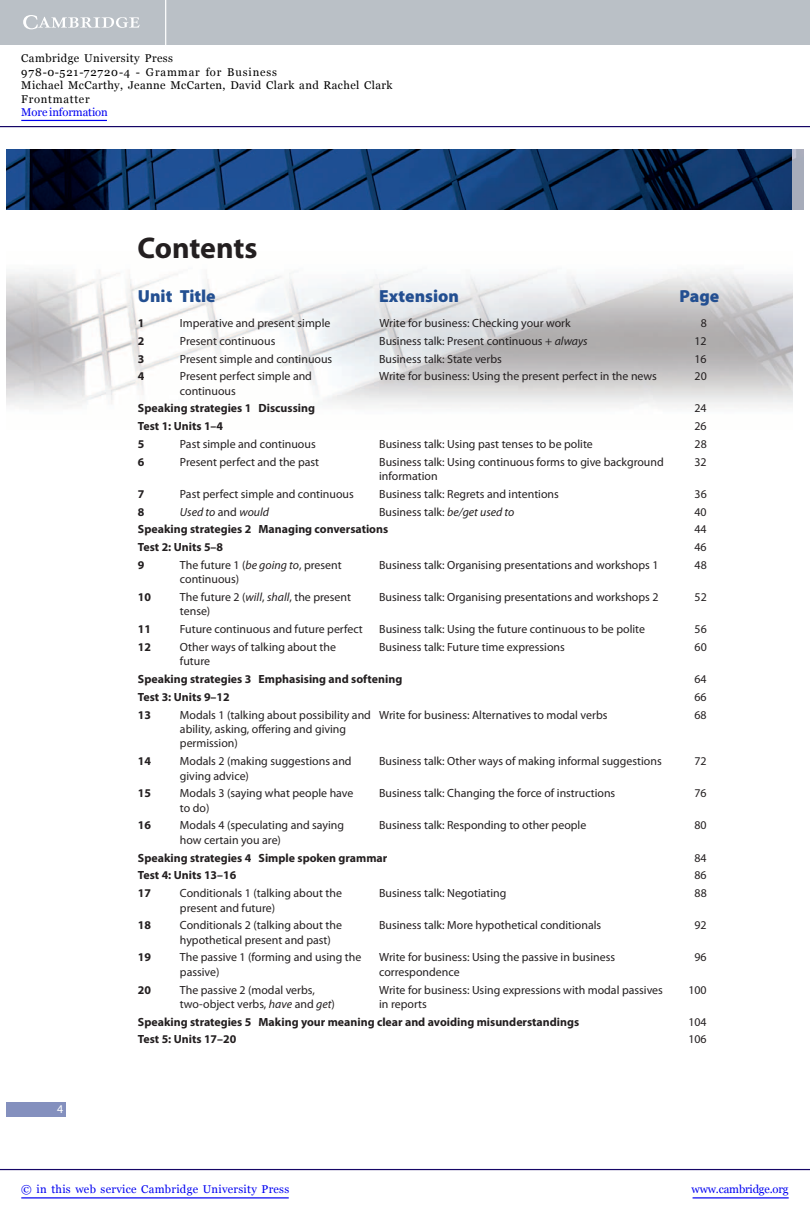
<style>
.page{position:relative;width:810px;height:1215px;background:#fff}
.page>*{position:absolute;margin:0;border:0;box-sizing:border-box;transform-origin:0 0}
.t1{font:700 30px "Myriad Pro";letter-spacing:-.005em;color:#231f20}
.t2{font:900 17.5px "Myriad Pro";color:#234f91}
.t3{font:11.88px/14.4px "Myriad Pro";color:#231f20}
.t4{font:700 11.88px "Myriad Pro";color:#231f20}
.t5{font:italic 11.88px "Myriad Pro";color:#231f20}
.t6{font:11.88px "Myriad Pro";color:#fff}
.t7{font:11.25px/13.5px "Georgia";letter-spacing:.04em;color:#000}
.t8{font:11.25px "Georgia";letter-spacing:.025em;color:#0000f1}
.t9{font:11.25px "Georgia";letter-spacing:-.015em;color:#0000f1}
.t10{font:11.25px "Georgia";letter-spacing:-.01em;color:#0000f1}
.s1{font-style:italic}
.s2{font-style:normal}
</style>
<div class="page">
<div style="left:6px;top:1102px;width:60px;height:14px;background:#8490be"></div>
<img style="left:6px;top:271px;width:787px;height:136px">
<img style="left:6px;top:149px;width:798px;height:60px">
<div style="left:0;top:0;width:810px;height:45px;background:#bac0c6"></div>
<svg style="left:23px;top:15px;width:117px;height:14px"></svg>
<hr style="left:165px;top:0;width:1px;height:45px;background:#fff">
<hr style="left:0;top:1169px;width:810px;height:1px;background:#150666">
<hr style="left:693px;top:1197px;width:96px;height:1px;background:#0000f1">
<hr style="left:0;top:126px;width:810px;height:1px;background:#150666">
<hr style="left:21px;top:1197px;width:268px;height:1px;background:#0000f1">
<hr style="left:21px;top:120px;width:86px;height:1px;background:#0000f1">
<p class="t7" style="left:21px;top:52px;width:373px">Cambridge University Press<br>978-0-521-72720-4 - Grammar for Business<br>Michael McCarthy, Jeanne McCarten, David Clark and Rachel Clark Frontmatter</p>
<p class="t10" style="left:21px;top:106px;width:88px">More information</p>
<p class="t6" style="left:57px;top:1105px;width:8px">4</p>
<h1 class="t1" style="left:137px;top:237px;width:122px">Contents</h1>
<h2 class="t2" style="left:138px;top:290px;width:79px">Unit Title</h2>
<h2 class="t2" style="left:379px;top:290px;width:81px">Extension</h2>
<h2 class="t2" style="left:680px;top:290px;width:41px">Page</h2>
<p class="t4" style="left:138px;top:319px;width:8px">1</p>
<p class="t3" style="left:180px;top:317px;width:152px">Imperative and present simple</p>
<p class="t3" style="left:379px;top:317px;width:193px">Write for business: Checking your work</p>
<p class="t3" style="left:701px;top:317px;width:8px">8</p>
<p class="t4" style="left:138px;top:336px;width:8px">2</p>
<p class="t3" style="left:180px;top:334px;width:97px">Present continuous</p>
<p class="t3" style="left:379px;top:334px;width:210px">Business talk: Present continuous + <span class="s1">always</span></p>
<p class="t3" style="left:695px;top:334px;width:14px">12</p>
<p class="t4" style="left:138px;top:354px;width:8px">3</p>
<p class="t3" style="left:180px;top:352px;width:154px">Present simple and continuous</p>
<p class="t3" style="left:379px;top:352px;width:124px">Business talk: State verbs</p>
<p class="t3" style="left:695px;top:352px;width:14px">16</p>
<p class="t4" style="left:138px;top:372px;width:8px">4</p>
<p class="t3" style="left:180px;top:370px;width:134px">Present perfect simple and continuous</p>
<p class="t3" style="left:379px;top:370px;width:279px">Write for business: Using the present perfect in the news</p>
<p class="t3" style="left:695px;top:370px;width:14px">20</p>
<p class="t4" style="left:138px;top:404px;width:179px">Speaking strategies 1 Discussing</p>
<p class="t3" style="left:695px;top:402px;width:14px">24</p>
<p class="t4" style="left:138px;top:422px;width:87px">Test 1: Units 1–4</p>
<p class="t3" style="left:695px;top:420px;width:14px">26</p>
<p class="t4" style="left:138px;top:440px;width:8px">5</p>
<p class="t3" style="left:180px;top:438px;width:137px">Past simple and continuous</p>
<p class="t3" style="left:379px;top:438px;width:215px">Business talk: Using past tenses to be polite</p>
<p class="t3" style="left:695px;top:438px;width:14px">28</p>
<p class="t4" style="left:138px;top:457px;width:8px">6</p>
<p class="t3" style="left:180px;top:455px;width:141px">Present perfect and the past</p>
<p class="t3" style="left:379px;top:455px;width:286px">Business talk: Using continuous forms to give background information</p>
<p class="t3" style="left:695px;top:455px;width:14px">32</p>
<p class="t4" style="left:138px;top:489px;width:8px">7</p>
<p class="t3" style="left:180px;top:488px;width:175px">Past perfect simple and continuous</p>
<p class="t3" style="left:379px;top:488px;width:181px">Business talk: Regrets and intentions</p>
<p class="t3" style="left:695px;top:488px;width:14px">36</p>
<p class="t4" style="left:138px;top:507px;width:8px">8</p>
<p class="t5" style="left:180px;top:507px;width:91px">Used to <span class="s2">and</span> would</p>
<p class="t3" style="left:379px;top:505px;width:137px">Business talk: <span class="s1">be/get used to</span></p>
<p class="t3" style="left:695px;top:505px;width:14px">40</p>
<p class="t4" style="left:138px;top:525px;width:252px">Speaking strategies 2 Managing conversations</p>
<p class="t3" style="left:695px;top:523px;width:14px">44</p>
<p class="t4" style="left:138px;top:543px;width:87px">Test 2: Units 5–8</p>
<p class="t3" style="left:695px;top:541px;width:14px">46</p>
<p class="t4" style="left:138px;top:560px;width:8px">9</p>
<p class="t3" style="left:180px;top:559px;width:163px">The future 1 (<span class="s1">be going to</span>, present continuous)</p>
<p class="t3" style="left:379px;top:559px;width:281px">Business talk: Organising presentations and workshops 1</p>
<p class="t3" style="left:695px;top:559px;width:14px">48</p>
<p class="t4" style="left:138px;top:593px;width:15px">10</p>
<p class="t3" style="left:180px;top:591px;width:173px">The future 2 (<span class="s1">will</span>, <span class="s1">shall</span>, the present tense)</p>
<p class="t3" style="left:379px;top:591px;width:281px">Business talk: Organising presentations and workshops 2</p>
<p class="t3" style="left:695px;top:591px;width:14px">52</p>
<p class="t4" style="left:138px;top:625px;width:15px">11</p>
<p class="t3" style="left:180px;top:623px;width:184px">Future continuous and future perfect</p>
<p class="t3" style="left:379px;top:623px;width:267px">Business talk: Using the future continuous to be polite</p>
<p class="t3" style="left:695px;top:623px;width:14px">56</p>
<p class="t4" style="left:138px;top:643px;width:15px">12</p>
<p class="t3" style="left:180px;top:641px;width:158px">Other ways of talking about the future</p>
<p class="t3" style="left:379px;top:641px;width:187px">Business talk: Future time expressions</p>
<p class="t3" style="left:695px;top:641px;width:14px">60</p>
<p class="t4" style="left:138px;top:675px;width:266px">Speaking strategies 3 Emphasising and softening</p>
<p class="t3" style="left:695px;top:673px;width:14px">64</p>
<p class="t4" style="left:138px;top:692px;width:93px">Test 3: Units 9–12</p>
<p class="t3" style="left:695px;top:691px;width:14px">66</p>
<p class="t4" style="left:138px;top:710px;width:15px">13</p>
<p class="t3" style="left:180px;top:708px;width:193px">Modals 1 (talking about possibility and ability, asking, offering and giving permission)</p>
<p class="t3" style="left:379px;top:708px;width:230px">Write for business: Alternatives to modal verbs</p>
<p class="t3" style="left:695px;top:708px;width:14px">68</p>
<p class="t4" style="left:138px;top:757px;width:15px">14</p>
<p class="t3" style="left:180px;top:755px;width:173px">Modals 2 (making suggestions and giving advice)</p>
<p class="t3" style="left:379px;top:755px;width:284px">Business talk: Other ways of making informal suggestions</p>
<p class="t3" style="left:695px;top:755px;width:14px">72</p>
<p class="t4" style="left:138px;top:789px;width:15px">15</p>
<p class="t3" style="left:180px;top:787px;width:175px">Modals 3 (saying what people have to do)</p>
<p class="t3" style="left:379px;top:787px;width:238px">Business talk: Changing the force of instructions</p>
<p class="t3" style="left:695px;top:787px;width:14px">76</p>
<p class="t4" style="left:138px;top:821px;width:15px">16</p>
<p class="t3" style="left:180px;top:819px;width:166px">Modals 4 (speculating and saying how certain you are)</p>
<p class="t3" style="left:379px;top:819px;width:209px">Business talk: Responding to other people</p>
<p class="t3" style="left:694px;top:819px;width:14px">80</p>
<p class="t4" style="left:138px;top:853px;width:251px">Speaking strategies 4 Simple spoken grammar</p>
<p class="t3" style="left:695px;top:851px;width:14px">84</p>
<p class="t4" style="left:138px;top:871px;width:100px">Test 4: Units 13–16</p>
<p class="t3" style="left:695px;top:869px;width:14px">86</p>
<p class="t4" style="left:138px;top:889px;width:15px">17</p>
<p class="t3" style="left:180px;top:887px;width:164px">Conditionals 1 (talking about the present and future)</p>
<p class="t3" style="left:379px;top:887px;width:129px">Business talk: Negotiating</p>
<p class="t3" style="left:695px;top:887px;width:14px">88</p>
<p class="t4" style="left:138px;top:921px;width:15px">18</p>
<p class="t3" style="left:180px;top:919px;width:164px">Conditionals 2 (talking about the hypothetical present and past)</p>
<p class="t3" style="left:379px;top:919px;width:224px">Business talk: More hypothetical conditionals</p>
<p class="t3" style="left:695px;top:919px;width:14px">92</p>
<p class="t4" style="left:138px;top:953px;width:15px">19</p>
<p class="t3" style="left:180px;top:951px;width:183px">The passive 1 (forming and using the passive)</p>
<p class="t3" style="left:379px;top:951px;width:237px">Write for business: Using the passive in business correspondence</p>
<p class="t3" style="left:695px;top:951px;width:14px">96</p>
<p class="t4" style="left:138px;top:985px;width:15px">20</p>
<p class="t3" style="left:180px;top:983px;width:156px">The passive 2 (modal verbs, two-object verbs, <span class="s1">have</span> and <span class="s1">get</span>)</p>
<p class="t3" style="left:379px;top:983px;width:285px">Write for business: Using expressions with modal passives in reports</p>
<p class="t3" style="left:688px;top:983px;width:20px">100</p>
<p class="t4" style="left:138px;top:1017px;width:443px">Speaking strategies 5 Making your meaning clear and avoiding misunderstandings</p>
<p class="t3" style="left:688px;top:1015px;width:20px">104</p>
<p class="t4" style="left:138px;top:1035px;width:100px">Test 5: Units 17–20</p>
<p class="t3" style="left:688px;top:1033px;width:20px">106</p>
<p class="t8" style="left:21px;top:1182px;width:269px">© in this web service Cambridge University Press</p>
<p class="t9" style="left:692px;top:1182px;width:99px">www.cambridge.org</p>
</div>
